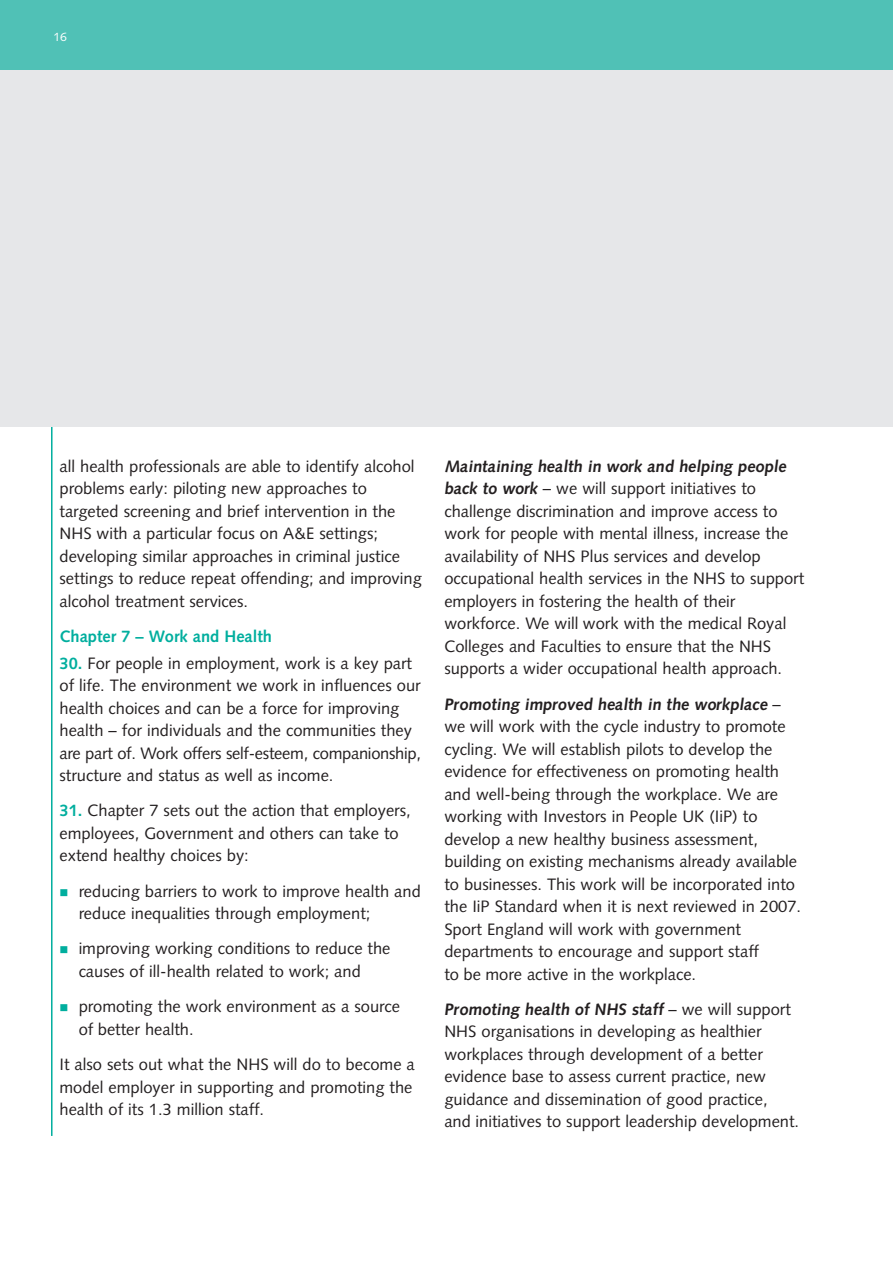
<style>
.page{position:relative;width:893px;height:1263px;background:#fff}
.page>*{position:absolute;margin:0;border:0;box-sizing:border-box;transform-origin:0 0}
.t1{font:16.5px/22.5px "Syntax";color:#231f20}
.t2{font:700 16.5px "Syntax";color:#00ae9e}
.t3{font:12px "Syntax";color:#fff}
.s1{font-weight:700;color:#00ae9e}
.s2{font-weight:700;font-style:italic}
</style>
<div class="page">
<hr style="left:51px;top:86px;width:2px;height:1050px;background:#00ae9e">
<div style="left:0;top:0;width:893px;height:427px;background:#e6e7e9"></div>
<div style="left:0;top:0;width:893px;height:70px;background:#50c1b6"></div>
<p class="t3" style="left:54px;top:32px;width:15px">16</p>
<p class="t1" style="left:60px;top:456px;width:364px">all health professionals are able to identify alcohol problems early: piloting new approaches to targeted screening and brief intervention in the NHS with a particular focus on A&amp;E settings; developing similar approaches in criminal justice settings to reduce repeat offending; and improving alcohol treatment services.</p>
<p class="t2" style="left:60px;top:629px;width:214px">Chapter 7 – Work and Health</p>
<p class="t1" style="left:60px;top:653px;width:363px"><span class="s1">30.</span> For people in employment, work is a key part of life. The environment we work in influences our health choices and can be a force for improving health – for individuals and the communities they are part of. Work offers self-esteem, companionship, structure and status as well as income.</p>
<p class="t1" style="left:60px;top:801px;width:353px"><span class="s1">31.</span> Chapter 7 sets out the action that employers, employees, Government and others can take to extend healthy choices by:</p>
<p class="t1" style="left:79px;top:881px;width:344px">reducing barriers to work to improve health and reduce inequalities through employment;</p>
<p class="t1" style="left:79px;top:939px;width:313px">improving working conditions to reduce the causes of ill-health related to work; and</p>
<p class="t1" style="left:79px;top:997px;width:323px">promoting the work environment as a source of better health.</p>
<p class="t1" style="left:60px;top:1054px;width:357px">It also sets out what the NHS will do to become a model employer in supporting and promoting the health of its 1.3 million staff.</p>
<p class="t1" style="left:444px;top:456px;width:361px"><span class="s2">Maintaining health in work and helping people back to work</span> – we will support initiatives to challenge discrimination and improve access to work for people with mental illness, increase the availability of NHS Plus services and develop occupational health services in the NHS to support employers in fostering the health of their workforce. We will work with the medical Royal Colleges and Faculties to ensure that the NHS supports a wider occupational health approach.</p>
<p class="t1" style="left:444px;top:694px;width:358px"><span class="s2">Promoting improved health in the workplace</span> – we will work with the cycle industry to promote cycling. We will establish pilots to develop the evidence for effectiveness on promoting health and well-being through the workplace. We are working with Investors in People UK (IiP) to develop a new healthy business assessment, building on existing mechanisms already available to businesses. This work will be incorporated into the IiP Standard when it is next reviewed in 2007.<br>Sport England will work with government departments to encourage and support staff<br>to be more active in the workplace.</p>
<p class="t1" style="left:444px;top:999px;width:356px"><span class="s2">Promoting health of NHS staff</span> – we will support NHS organisations in developing as healthier workplaces through development of a better evidence base to assess current practice, new guidance and dissemination of good practice,<br>and initiatives to support leadership development.</p>
</div>
